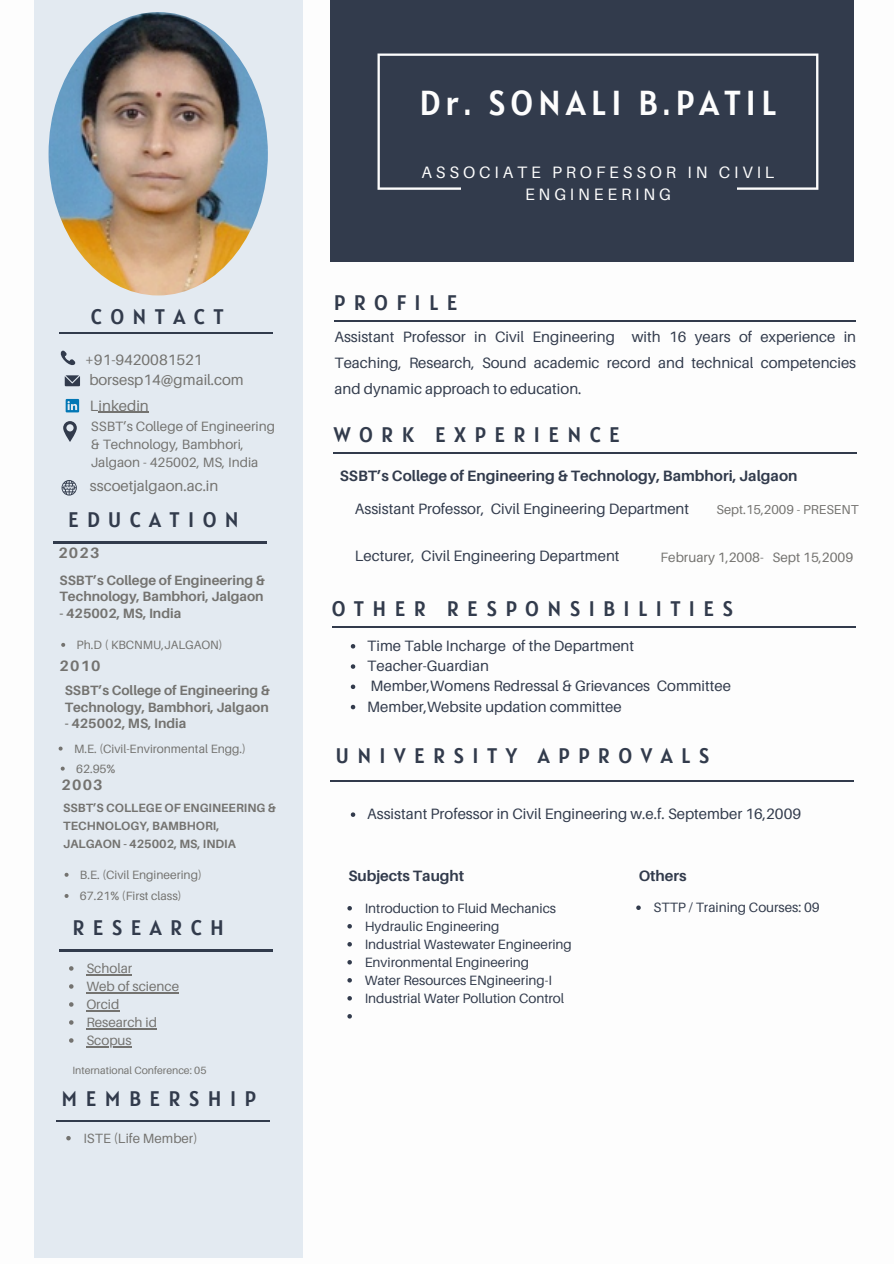
<style>
.page{position:relative;width:894px;height:1264px;background:#fff}
.page>*{position:absolute;margin:0;border:0;box-sizing:border-box;transform-origin:0 0}
.t1{font:34.5px "Alatsi";letter-spacing:.15em;color:#fdfdfd}
.t2{font:21px "Alatsi";letter-spacing:.4em;color:#323b4c}
.t3{font:16.5px/22.5px "Aileron";letter-spacing:.235em;color:#fdfdfd;text-align:center}
.t4{font:15px/25.8px "Aileron";color:#323b4c;text-align:justify}
.t5{font:700 15px "Aileron";color:#323b4c}
.t6{font:15px "Aileron";color:#747370}
.t7{font:700 15px "Aileron";letter-spacing:.08em;color:#747370}
.t8{font:13.5px "Aileron";letter-spacing:-.005em;color:#323b4c}
.t9{font:700 13.5px/16.8px "Aileron";color:#747370}
.t10{font:13.5px/18px "Aileron";color:#747370}
.t11{font:13.35px "Aileron";color:#747370}
.t12{font:12.9px "Aileron";color:#747370}
.t13{font:12px "Aileron";color:#747370}
.t14{font:700 12px/18px "Aileron";color:#747370}
.t15{font:10.5px "Aileron";color:#747370}
</style>
<div class="page">
<div style="left:34px;top:0;width:268px;height:1257px;background:#e3eaf1"></div>
<div style="left:330px;top:0;width:524px;height:261px;background:#323b4c"></div>
<svg style="left:377px;top:53px;width:441px;height:137px"></svg>
<div style="left:461px;top:116px;width:275px;height:95px;background:#323b4c"></div>
<svg style="left:61px;top:350px;width:14px;height:16px"></svg>
<svg style="left:65px;top:375px;width:15px;height:11px"></svg>
<svg style="left:63px;top:421px;width:14px;height:21px"></svg>
<hr style="left:60px;top:332px;width:213px;height:1px;background:#323b4c">
<hr style="left:334px;top:452px;width:522px;height:2px;background:#323b4c">
<svg style="left:61px;top:480px;width:16px;height:15px"></svg>
<hr style="left:56px;top:1120px;width:213px;height:1px;background:#323b4c">
<hr style="left:334px;top:320px;width:521px;height:2px;background:#323b4c">
<hr style="left:332px;top:626px;width:523px;height:1px;background:#323b4c">
<hr style="left:330px;top:780px;width:523px;height:1px;background:#323b4c">
<img style="left:49px;top:12px;width:219px;height:283px;border-radius:50%">
<svg style="left:66px;top:399px;width:13px;height:13px"></svg>
<hr style="left:54px;top:542px;width:213px;height:1px;background:#323b4c">
<hr style="left:60px;top:949px;width:213px;height:2px;background:#323b4c">
<svg style="left:66px;top:1136px;width:5px;height:4px"></svg>
<svg style="left:61px;top:643px;width:4px;height:4px"></svg>
<svg style="left:59px;top:746px;width:4px;height:4px"></svg>
<svg style="left:347px;top:906px;width:5px;height:4px"></svg>
<svg style="left:347px;top:924px;width:5px;height:4px"></svg>
<svg style="left:347px;top:942px;width:5px;height:4px"></svg>
<svg style="left:347px;top:960px;width:5px;height:4px"></svg>
<svg style="left:347px;top:978px;width:5px;height:4px"></svg>
<svg style="left:347px;top:996px;width:5px;height:4px"></svg>
<svg style="left:347px;top:1014px;width:5px;height:4px"></svg>
<svg style="left:65px;top:872px;width:4px;height:4px"></svg>
<svg style="left:351px;top:812px;width:4px;height:5px"></svg>
<svg style="left:636px;top:905px;width:4px;height:5px"></svg>
<svg style="left:351px;top:644px;width:4px;height:4px"></svg>
<svg style="left:351px;top:664px;width:4px;height:4px"></svg>
<svg style="left:351px;top:684px;width:4px;height:5px"></svg>
<svg style="left:351px;top:704px;width:4px;height:5px"></svg>
<hr style="left:99px;top:412px;width:50px;height:1px;background:#747370">
<svg style="left:69px;top:966px;width:4px;height:4px"></svg>
<hr style="left:86px;top:974px;width:46px;height:1px;background:#747370">
<svg style="left:69px;top:984px;width:4px;height:4px"></svg>
<hr style="left:86px;top:992px;width:93px;height:1px;background:#747370">
<svg style="left:69px;top:1002px;width:4px;height:4px"></svg>
<hr style="left:86px;top:1010px;width:33px;height:1px;background:#747370">
<svg style="left:69px;top:1020px;width:4px;height:4px"></svg>
<hr style="left:86px;top:1028px;width:71px;height:1px;background:#747370">
<svg style="left:69px;top:1038px;width:4px;height:4px"></svg>
<hr style="left:86px;top:1046px;width:46px;height:1px;background:#747370">
<svg style="left:61px;top:766px;width:4px;height:4px"></svg>
<svg style="left:65px;top:894px;width:4px;height:4px"></svg>
<h5 class="t2" style="left:91px;top:303px;width:134px">CONTACT</h5>
<p class="t6" style="left:85px;top:350px;width:119px">+91-9420081521</p>
<p class="t6" style="left:89px;top:371px;width:156px">borsesp14@gmail.com</p>
<p class="t6" style="left:90px;top:396px;width:60px">Linkedin</p>
<h5 class="t10" style="left:91px;top:417px;width:186px">SSBT’s College of Engineering &amp; Technology, Bambhori,<br>Jalgaon - 425002, MS, India</h5>
<h2 class="t6" style="left:90px;top:477px;width:130px">sscoetjalgaon.ac.in</h2>
<p class="t2" style="left:68px;top:506px;width:172px">EDUCATION</p>
<h2 class="t7" style="left:58px;top:544px;width:43px">2023</h2>
<p class="t9" style="left:60px;top:571px;width:207px">SSBT’s College of Engineering &amp;<br>Technology, Bambhori, Jalgaon</p>
<p class="t9" style="left:60px;top:605px;width:123px">- 425002, MS, India</p>
<h4 class="t13" style="left:77px;top:637px;width:147px">Ph.D ( KBCNMU,JALGAON)</h4>
<p class="t7" style="left:60px;top:657px;width:43px">2010</p>
<h2 class="t9" style="left:65px;top:681px;width:207px">SSBT’s College of Engineering &amp;<br>Technology, Bambhori, Jalgaon</h2>
<h2 class="t9" style="left:65px;top:715px;width:123px">- 425002, MS, India</h2>
<p class="t13" style="left:74px;top:741px;width:173px">M.E. (Civil-Environmental Engg.)</p>
<p class="t13" style="left:76px;top:761px;width:41px">62.95%</p>
<p class="t7" style="left:61px;top:775px;width:43px">2003</p>
<h2 class="t14" style="left:63px;top:798px;width:214px">SSBT’S COLLEGE OF ENGINEERING &amp;<br>TECHNOLOGY, BAMBHORI,<br>JALGAON - 425002, MS, INDIA</h2>
<p class="t13" style="left:80px;top:867px;width:123px">B.E. (Civil Engineering)</p>
<p class="t13" style="left:80px;top:888px;width:103px">67.21% (First class)</p>
<h4 class="t2" style="left:72px;top:913px;width:153px">RESEARCH</h4>
<p class="t10" style="left:86px;top:958px;width:47px">Scholar</p>
<h2 class="t10" style="left:86px;top:976px;width:94px">Web of science</h2>
<p class="t10" style="left:86px;top:994px;width:35px">Orcid</p>
<h4 class="t10" style="left:86px;top:1012px;width:72px">Research id</h4>
<h4 class="t10" style="left:86px;top:1030px;width:47px">Scopus</h4>
<p class="t15" style="left:72px;top:1064px;width:135px">International Conference: 05</p>
<h6 class="t2" style="left:62px;top:1084px;width:196px">MEMBERSHIP</h6>
<h5 class="t11" style="left:83px;top:1129px;width:116px">ISTE (Life Member)</h5>
<p class="t1" style="left:419px;top:80px;width:358px">Dr. SONALI B.PATIL</p>
<h5 class="t3" style="left:421px;top:160px;width:354px">ASSOCIATE PROFESSOR IN CIVIL<br>ENGINEERING</h5>
<p class="t2" style="left:334px;top:289px;width:125px">PROFILE</p>
<p class="t4" style="left:334px;top:323px;width:523px">Assistant Professor in Civil Engineering with 16 years of experience in Teaching, Research, Sound academic record and technical competencies and dynamic approach to education.</p>
<p class="t2" style="left:334px;top:421px;width:287px">WORK EXPERIENCE</p>
<p class="t5" style="left:340px;top:466px;width:459px">SSBT’s College of Engineering &amp; Technology, Bambhori, Jalgaon</p>
<h6 class="t4" style="left:355px;top:495px;width:336px">Assistant Professor, Civil Engineering Department</h6>
<p class="t12" style="left:716px;top:501px;width:143px">Sept.15,2009 - PRESENT</p>
<p class="t4" style="left:355px;top:542px;width:266px">Lecturer, Civil Engineering Department</p>
<h4 class="t10" style="left:660px;top:547px;width:194px">February 1,2008- Sept 15,2009</h4>
<h2 class="t2" style="left:331px;top:594px;width:403px">OTHER RESPONSIBILITIES</h2>
<h4 class="t4" style="left:367px;top:632px;width:268px">Time Table Incharge of the Department</h4>
<h5 class="t4" style="left:367px;top:652px;width:123px">Teacher-Guardian</h5>
<p class="t4" style="left:370px;top:673px;width:362px">Member,Womens Redressal &amp; Grievances Committee</p>
<h5 class="t4" style="left:367px;top:693px;width:256px">Member,Website updation committee</h5>
<h3 class="t2" style="left:336px;top:741px;width:375px">UNIVERSITY APPROVALS</h3>
<h1 class="t4" style="left:367px;top:800px;width:435px">Assistant Professor in Civil Engineering w.e.f. September 16,2009</h1>
<p class="t5" style="left:348px;top:866px;width:117px">Subjects Taught</p>
<h2 class="t8" style="left:364px;top:899px;width:193px">Introduction to Fluid Mechanics</h2>
<p class="t8" style="left:364px;top:917px;width:136px">Hydraulic Engineering</p>
<p class="t8" style="left:364px;top:935px;width:208px">Industrial Wastewater Engineering</p>
<p class="t8" style="left:364px;top:953px;width:166px">Environmental Engineering</p>
<p class="t8" style="left:364px;top:971px;width:189px">Water Resources ENgineering-I</p>
<p class="t8" style="left:364px;top:989px;width:201px">Industrial Water Pollution Control</p>
<h2 class="t5" style="left:638px;top:866px;width:49px">Others</h2>
<h5 class="t8" style="left:653px;top:899px;width:168px">STTP / Training Courses: 09</h5>
</div>
